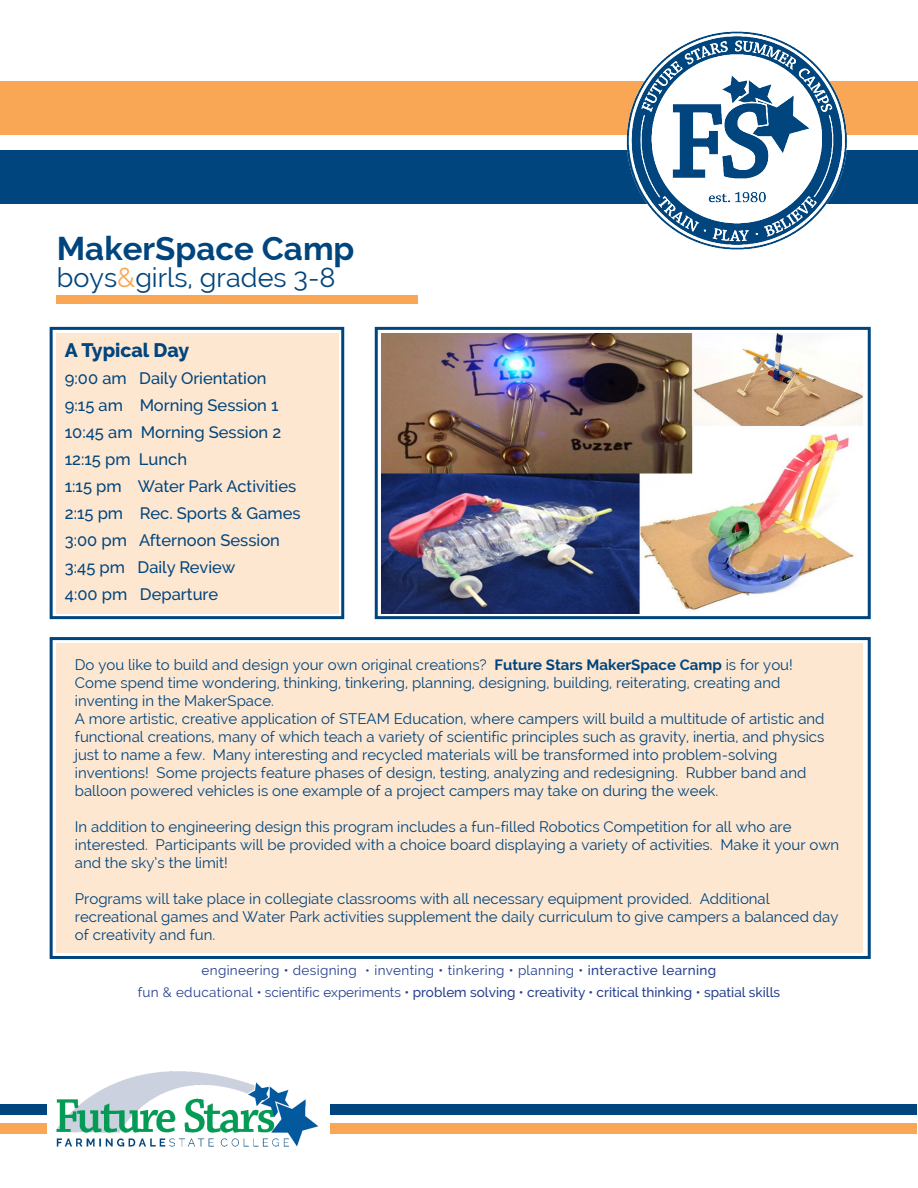
<style>
.page{position:relative;width:918px;height:1188px;background:#fff}
.page>*{position:absolute;margin:0;border:0;box-sizing:border-box;transform-origin:0 0}
.t1{font:700 33px "Raleway";color:#00457d}
.t2{font:27px "Raleway";color:#00457d}
.t3{font:800 19.5px "Raleway";color:#00457d}
.t4{font:500 16.5px/27px "Raleway";color:#00457d}
.t5{font:15px/18px "Raleway";color:#00457d}
.t6{font:500 13.5px/22.5px "Raleway";color:#25408f;text-align:center}
.s1{font-style:inherit}
.s2{color:#faa755}
.s3{font-weight:700}
.s4{font-weight:400}
</style>
<div class="page">
<div style="left:1px;top:150px;width:917px;height:54px;background:#00457d"></div>
<div style="left:1px;top:81px;width:917px;height:53px;background:#faa755"></div>
<img style="left:627px;top:31px;width:221px;height:219px">
<div style="left:330px;top:1104px;width:587px;height:10px;background:#00457d"></div>
<div style="left:330px;top:1123px;width:587px;height:11px;background:#faa755"></div>
<div style="left:0;top:1104px;width:46px;height:10px;background:#00457d"></div>
<div style="left:0;top:1123px;width:46px;height:11px;background:#faa755"></div>
<img style="left:56px;top:1071px;width:262px;height:76px">
<div style="left:56px;top:644px;width:807px;height:309px;background:#fde7d1"></div>
<div style="left:56px;top:333px;width:283px;height:281px;background:#fde7d1"></div>
<img style="left:382px;top:333px;width:480px;height:280px">
<div style="left:50px;top:637px;width:821px;height:322px;border:3px solid #00457d"></div>
<div style="left:50px;top:327px;width:294px;height:292px;border:3px solid #00457d"></div>
<div style="left:375px;top:327px;width:496px;height:292px;border:3px solid #00457d"></div>
<div style="left:56px;top:295px;width:361px;height:9px;background:#faa755"></div>
<h1 class="t1" style="left:57px;top:229px;width:299px"><span class="s1">M</span>akerSpace Camp</h1>
<h2 class="t2" style="left:57px;top:261px;width:280px">boys<span class="s2">&amp;</span>girls, grades 3-8</h2>
<h3 class="t3" style="left:65px;top:339px;width:126px">A Typical Day</h3>
<p class="t4" style="left:65px;top:365px;width:237px">9:00 am Daily Orientation<br>9:15 am Morning Session 1<br>10:45 am Morning Session 2<br>12:15 pm Lunch<br>1:15 pm Water Park Activities<br>2:15 pm Rec. Sports &amp; Games<br>3:00 pm Afternoon Session<br>3:45 pm Daily Review<br>4:00 pm Departure</p>
<p class="t5" style="left:75px;top:656px;width:751px">Do you like to build and design your own original creations? <span class="s3">Future Stars MakerSpace Camp</span> is for you!<br>Come spend time wondering, thinking, tinkering, planning, designing, building, reiterating, creating and inventing in the MakerSpace.<br>A more artistic, creative application of STEAM Education, where campers will build a multitude of artistic and functional creations, many of which teach a variety of scientific principles such as gravity, inertia, and physics just to name a few. Many interesting and recycled materials will be transformed into problem-solving inventions! Some projects feature phases of design, testing, analyzing and redesigning. Rubber band and balloon powered vehicles is one example of a project campers may take on during the week.</p>
<p class="t5" style="left:75px;top:818px;width:766px">In addition to engineering design this program includes a fun-filled Robotics Competition for all who are interested. Participants will be provided with a choice board displaying a variety of activities. Make it your own and the sky’s the limit!</p>
<p class="t5" style="left:75px;top:890px;width:765px">Programs will take place in collegiate classrooms with all necessary equipment provided. Additional recreational games and Water Park activities supplement the daily curriculum to give campers a balanced day of creativity and fun.</p>
<p class="t6" style="left:138px;top:959px;width:644px"><span class="s4">engineering</span> • <span class="s4">designing</span> <span class="s4">• inventing</span> • <span class="s4">tinkering</span> • <span class="s4">planning</span> • interactive learning<br><span class="s4">fun &amp; educational</span> • <span class="s4">scientific experiments</span> • problem solving • creativity • critical thinking • spatial skills</p>
</div>
